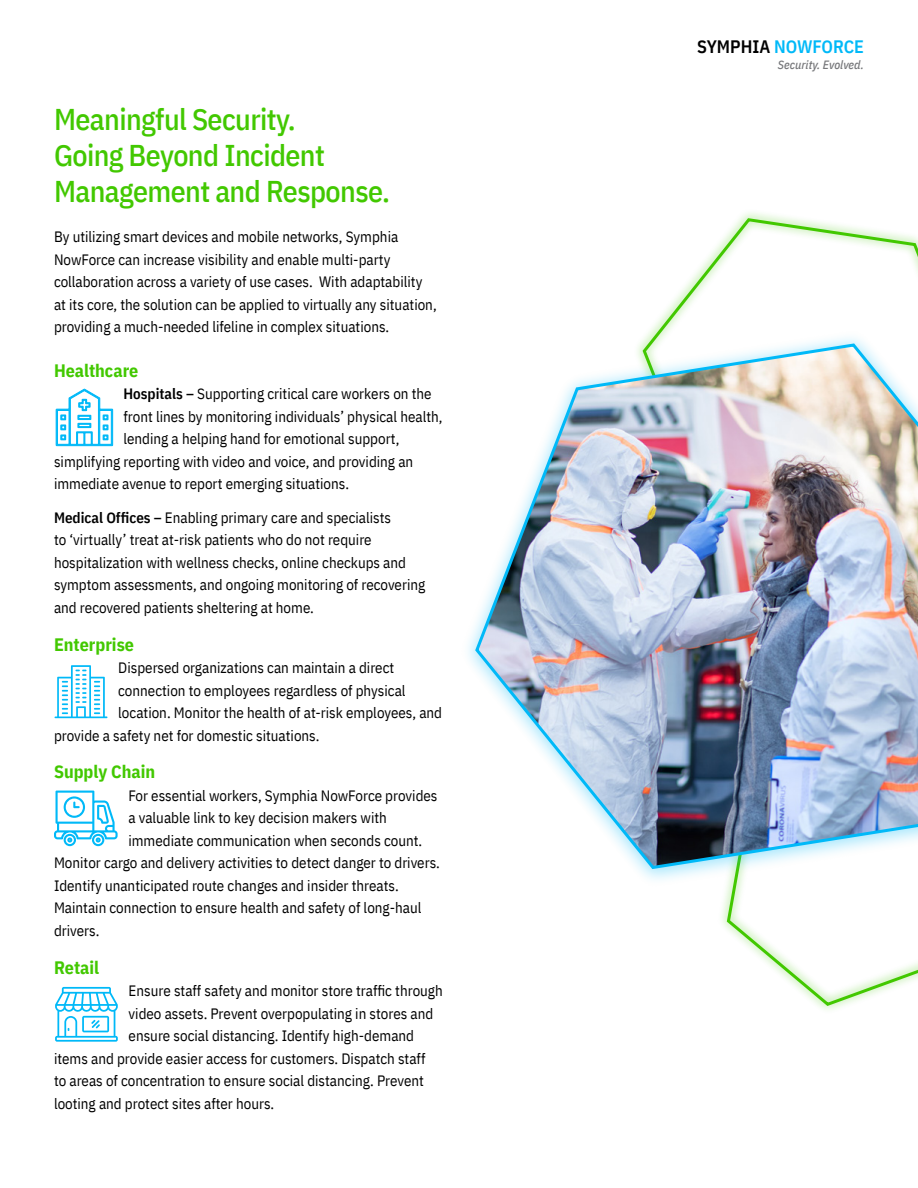
<style>
.page{position:relative;width:918px;height:1188px;background:#fff}
.page>*{position:absolute;margin:0;border:0;box-sizing:border-box;transform-origin:0 0}
.t1{font:500 30px/36px "IBM Plex Sans Cond";letter-spacing:-.02em;color:#42c800}
.t2{font:700 18px "IBM Plex Sans Cond";color:#42c800}
.Sub_Sub{font:600 18px "IBM Plex Sans Cond";color:#00b9f8}
.t3{font:15px/22.5px "IBM Plex Sans Cond";color:#000}
.Sub_Sub-2{font:italic 500 12px "IBM Plex Sans Cond";color:#77787b}
.s1{font-weight:600}
.s2{color:#000}
</style>
<div class="page">
<svg style="left:813px;top:1001px;width:43px;height:7px"></svg>
<svg style="left:468px;top:212px;width:450px;height:789px"></svg>
<img style="left:473px;top:342px;width:445px;height:529px">
<svg style="left:55px;top:388px;width:58px;height:58px"></svg>
<svg style="left:54px;top:791px;width:64px;height:55px"></svg>
<svg style="left:55px;top:665px;width:52px;height:53px"></svg>
<svg style="left:55px;top:987px;width:63px;height:55px"></svg>
<p class="t1" style="left:54px;top:99px;width:337px">Meaningful Security.<br>Going Beyond Incident<br>Management and Response.</p>
<p class="t3" style="left:54px;top:224px;width:384px">By utilizing smart devices and mobile networks, Symphia NowForce can increase visibility and enable multi-party collaboration across a variety of use cases. With adaptability at its core, the solution can be applied to virtually any situation, providing a much-needed lifeline in complex situations.</p>
<p class="t2" style="left:54px;top:356px;width:86px">Healthcare</p>
<p class="t3" style="left:123px;top:382px;width:310px"><span class="s1">Hospitals –</span> Supporting critical care workers on the</p>
<p class="t3" style="left:123px;top:404px;width:321px">front lines by monitoring individuals’ physical health,</p>
<p class="t3" style="left:123px;top:427px;width:278px">lending a helping hand for emotional support,</p>
<p class="t3" style="left:54px;top:449px;width:361px">simplifying reporting with video and voice, and providing an</p>
<p class="t3" style="left:54px;top:472px;width:297px">immediate avenue to report emerging situations.</p>
<p class="t3" style="left:54px;top:505px;width:373px"><span class="s1">Medical Offices –</span> Enabling primary care and specialists<br>to ‘virtually’ treat at-risk patients who do not require hospitalization with wellness checks, online checkups and symptom assessments, and ongoing monitoring of recovering and recovered patients sheltering at home.</p>
<p class="t2" style="left:54px;top:630px;width:82px">Enterprise</p>
<p class="t3" style="left:118px;top:655px;width:278px">Dispersed organizations can maintain a direct</p>
<p class="t3" style="left:118px;top:678px;width:289px">connection to employees regardless of physical</p>
<p class="t3" style="left:118px;top:700px;width:325px">location. Monitor the health of at-risk employees, and</p>
<p class="t3" style="left:54px;top:723px;width:267px">provide a safety net for domestic situations.</p>
<p class="t2" style="left:54px;top:758px;width:103px">Supply Chain</p>
<p class="t3" style="left:128px;top:783px;width:311px">For essential workers, Symphia NowForce provides</p>
<p class="t3" style="left:128px;top:805px;width:260px">a valuable link to key decision makers with</p>
<p class="t3" style="left:128px;top:828px;width:295px">immediate communication when seconds count.</p>
<p class="t3" style="left:54px;top:850px;width:387px">Monitor cargo and delivery activities to detect danger to drivers.</p>
<p class="t3" style="left:54px;top:873px;width:346px">Identify unanticipated route changes and insider threats.</p>
<p class="t3" style="left:54px;top:895px;width:369px">Maintain connection to ensure health and safety of long-haul</p>
<p class="t3" style="left:54px;top:918px;width:47px">drivers.</p>
<p class="t2" style="left:54px;top:953px;width:47px">Retail</p>
<p class="t3" style="left:129px;top:978px;width:316px">Ensure staff safety and monitor store traffic through</p>
<p class="t3" style="left:129px;top:1001px;width:306px">video assets. Prevent overpopulating in stores and</p>
<p class="t3" style="left:129px;top:1023px;width:287px">ensure social distancing. Identify high-demand</p>
<p class="t3" style="left:54px;top:1046px;width:373px">items and provide easier access for customers. Dispatch staff</p>
<p class="t3" style="left:54px;top:1068px;width:371px">to areas of concentration to ensure social distancing. Prevent</p>
<p class="t3" style="left:54px;top:1091px;width:222px">looting and protect sites after hours.</p>
<p class="Sub_Sub" style="left:697px;top:32px;width:168px"><span class="s2">SYMPHIA</span> NOWFORCE</p>
<p class="Sub_Sub-2" style="left:778px;top:56px;width:88px">Security. Evolved.</p>
</div>
